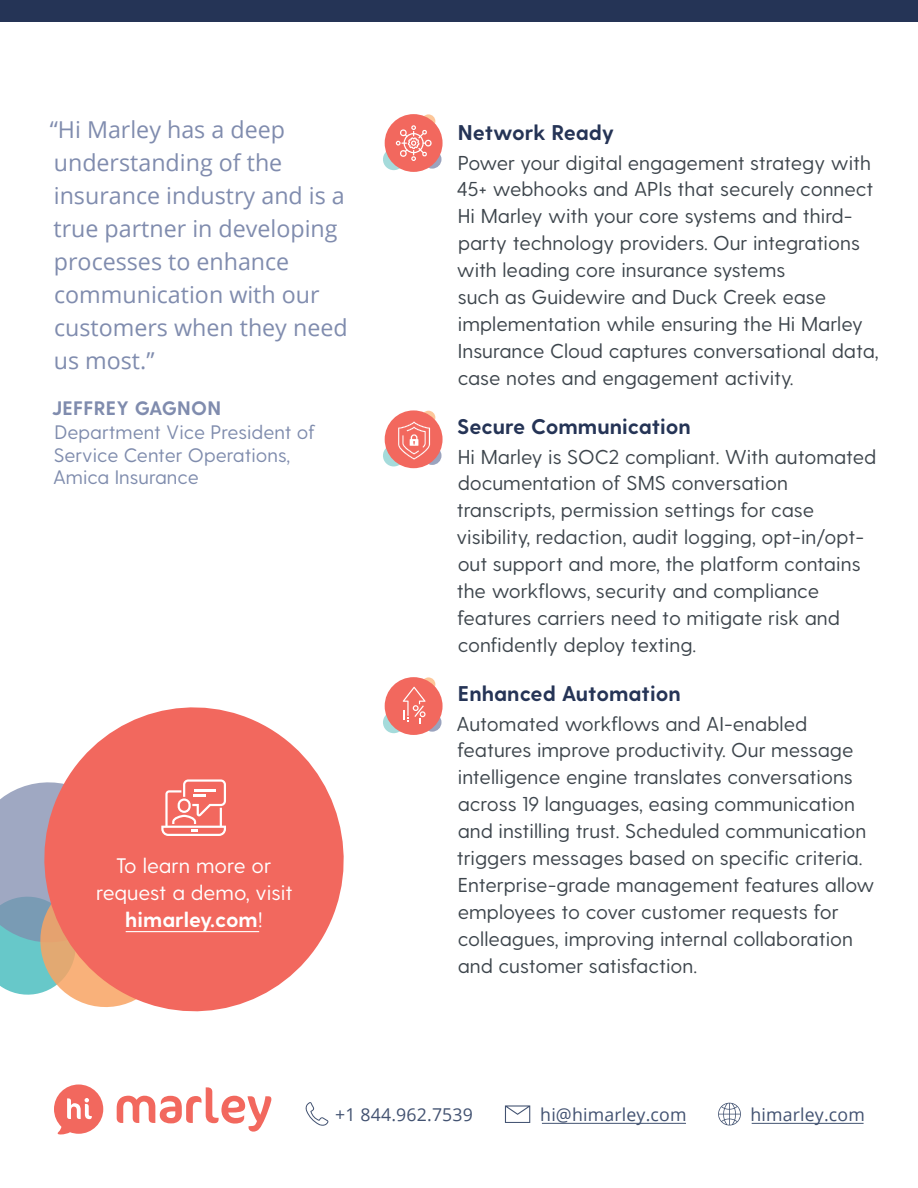
<style>
.page{position:relative;width:918px;height:1188px;background:#fff}
.page>*{position:absolute;margin:0;border:0;box-sizing:border-box;transform-origin:0 0}
.t1{font:23.25px/33px "Open Sans";color:#808cae}
.t2{font:700 21.3px "Greycliff CF";color:#253456}
.t3{font:21px/27px "Greycliff CF";color:#fff;text-align:center}
.t4{font:20.1px/27px "Greycliff CF";color:#3d454c}
.t5{font:19.5px/22.5px "Greycliff CF";color:#7f8cad}
.t6{font:700 19.5px "Greycliff CF";letter-spacing:.01em;color:#808cae}
.t7{font:17.7px "Open Sans";letter-spacing:.01em;color:#425271}
.s1{font-weight:700}
</style>
<div class="page">
<svg style="left:718px;top:1103px;width:23px;height:22px"></svg>
<svg style="left:305px;top:1102px;width:24px;height:24px"></svg>
<svg style="left:117px;top:1087px;width:154px;height:45px"></svg>
<svg style="left:54px;top:1085px;width:49px;height:50px"></svg>
<svg style="left:505px;top:1105px;width:25px;height:18px"></svg>
<div style="left:422px;top:677px;width:13px;height:14px;background:#fdc79a;border-radius:50%"></div>
<div style="left:423px;top:713px;width:19px;height:19px;background:#9aa3be;border-radius:50%"></div>
<div style="left:383px;top:712px;width:22px;height:21px;background:#a5dbdb;border-radius:50%"></div>
<div style="left:385px;top:677px;width:58px;height:58px;background:#f2685e;border-radius:50%"></div>
<svg style="left:403px;top:687px;width:23px;height:37px"></svg>
<div style="left:422px;top:411px;width:13px;height:14px;background:#fdc79a;border-radius:50%"></div>
<svg style="left:423px;top:446px;width:19px;height:19px"></svg>
<svg style="left:383px;top:445px;width:22px;height:21px"></svg>
<div style="left:385px;top:410px;width:58px;height:58px;background:#f2685e;border-radius:50%"></div>
<svg style="left:398px;top:421px;width:32px;height:39px"></svg>
<svg style="left:72px;top:707px;width:272px;height:301px;fill:#f2685e"></svg>
<svg style="left:0;top:771px;width:226px;height:241px;background:#e0857e"></svg>
<div style="left:422px;top:114px;width:13px;height:14px;background:#fdc79a;border-radius:50%"></div>
<div style="left:423px;top:150px;width:19px;height:19px;background:#9aa3be;border-radius:50%"></div>
<div style="left:383px;top:149px;width:22px;height:21px;background:#a5dbdb;border-radius:50%"></div>
<div style="left:385px;top:114px;width:58px;height:58px;background:#f2685e;border-radius:50%"></div>
<svg style="left:396px;top:125px;width:36px;height:36px"></svg>
<hr style="left:126px;top:931px;width:133px;height:1px;background:#fff">
<hr style="left:542px;top:1123px;width:144px;height:1px;background:#425371">
<hr style="left:752px;top:1123px;width:112px;height:1px;background:#425371">
<div style="left:0;top:0;width:918px;height:22px;background:#253456"></div>
<p class="t1" style="left:50px;top:115px;width:299px">“Hi Marley has a deep understanding of the insurance industry and is a true partner in developing processes to enhance communication with our customers when they need us most.”</p>
<p class="t6" style="left:52px;top:400px;width:171px">JEFFREY GAGNON</p>
<p class="t5" style="left:53px;top:422px;width:264px">Department Vice President of<br>Service Center Operations,<br>Amica Insurance</p>
<p class="t3" style="left:96px;top:854px;width:198px">To learn more or request a demo, visit <span class="s1">himarley.com</span>!</p>
<p class="t2" style="left:458px;top:122px;width:158px">Network Ready</p>
<p class="t4" style="left:457px;top:150px;width:424px">Power your digital engagement strategy with 45+ webhooks and APIs that securely connect Hi Marley with your core systems and third&shy;party technology providers. Our integrations with leading core insurance systems<br>such as Guidewire and Duck Creek ease implementation while ensuring the Hi Marley Insurance Cloud captures conversational data, case notes and engagement activity.</p>
<p class="t2" style="left:457px;top:416px;width:235px">Secure Communication</p>
<p class="t4" style="left:457px;top:444px;width:421px">Hi Marley is SOC2 compliant. With automated documentation of SMS conversation transcripts, permission settings for case visibility, redaction, audit logging, opt-in/opt&shy;out support and more, the platform contains the workflows, security and compliance features carriers need to mitigate risk and confidently deploy texting.</p>
<p class="t2" style="left:458px;top:683px;width:224px">Enhanced Automation</p>
<p class="t4" style="left:457px;top:711px;width:419px">Automated workflows and AI-enabled features improve productivity. Our message intelligence engine translates conversations across 19 languages, easing communication and instilling trust. Scheduled communication triggers messages based on specific criteria.<br>Enterprise-grade management features allow employees to cover customer requests for colleagues, improving internal collaboration and customer satisfaction.</p>
<p class="t7" style="left:335px;top:1107px;width:139px">+1 844.962.7539</p>
<p class="t7" style="left:540px;top:1107px;width:148px">hi@himarley.com</p>
<p class="t7" style="left:750px;top:1107px;width:116px">himarley.com</p>
</div>
